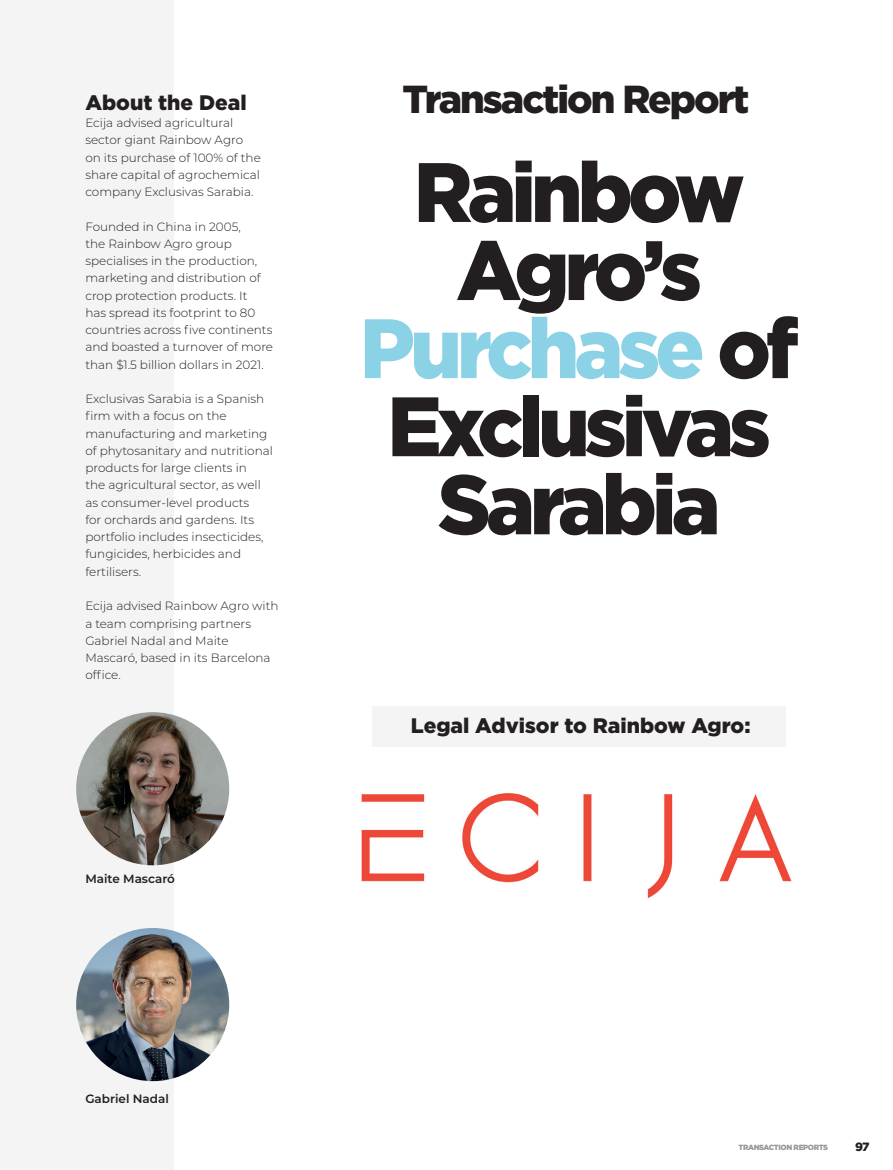
<style>
.page{position:relative;width:893px;height:1170px;background:#fff}
.page>*{position:absolute;margin:0;border:0;box-sizing:border-box;transform-origin:0 0}
.t1{font:900 84px/78px "Gotham";letter-spacing:-.06em;color:#231f20;text-align:center}
.t2{font:900 39px "Gotham";letter-spacing:-.05em;color:#231f20}
.t3{font:900 21px "Gotham";color:#231f20}
.t4{font:300 12px/17.2px "Montserrat";color:#231f20}
.t5{font:600 12px "Montserrat";color:#231f20}
.t6{font:900 12px "Gotham";color:#231f20}
.t7{font:900 7.5px "Gotham";letter-spacing:-.05em;color:#939598}
.s1{color:#8cd2e6}
</style>
<div class="page">
<div style="left:0;top:0;width:174px;height:1169px;background:#f4f4f4"></div>
<div style="left:372px;top:706px;width:413px;height:40px;background:#f4f4f4"></div>
<img style="left:361px;top:726px;width:431px;height:172px">
<img style="left:76px;top:712px;width:153px;height:153px;border-radius:77px">
<img style="left:76px;top:927px;width:153px;height:153px;border-radius:77px">
<h3 class="t3" style="left:85px;top:90px;width:163px">About the Deal</h3>
<p class="t4" style="left:85px;top:114px;width:177px">Ecija advised agricultural sector giant Rainbow Agro on its purchase of 100% of the share capital of agrochemical company Exclusivas Sarabia.</p>
<p class="t4" style="left:85px;top:217px;width:189px">Founded in China in 2005,<br>the Rainbow Agro group specialises in the production, marketing and distribution of crop protection products. It<br>has spread its footprint to 80 countries across five continents and boasted a turnover of more than $1.5 billion dollars in 2021.</p>
<p class="t4" style="left:85px;top:390px;width:189px">Exclusivas Sarabia is a Spanish firm with a focus on the manufacturing and marketing of phytosanitary and nutritional products for large clients in<br>the agricultural sector, as well as consumer-level products<br>for orchards and gardens. Its portfolio includes insecticides, fungicides, herbicides and fertilisers.</p>
<p class="t4" style="left:85px;top:597px;width:195px">Ecija advised Rainbow Agro with a team comprising partners<br>Gabriel Nadal and Maite<br>Mascaró, based in its Barcelona office.</p>
<p class="t5" style="left:85px;top:870px;width:91px">Maite Mascaró</p>
<p class="t5" style="left:85px;top:1089px;width:85px">Gabriel Nadal</p>
<h2 class="t2" style="left:402px;top:77px;width:348px">Transaction Report</h2>
<h1 class="t1" style="left:360px;top:151px;width:440px">Rainbow<br>Agro’s<br><span class="s1">Purchase</span> of<br>Exclusivas<br>Sarabia</h1>
<h3 class="t3" style="left:411px;top:713px;width:341px">Legal Advisor to Rainbow Agro:</h3>
<p class="t7" style="left:739px;top:1142px;width:91px">TRANSACTION REPORTS</p>
<p class="t6" style="left:855px;top:1140px;width:16px">97</p>
</div>
